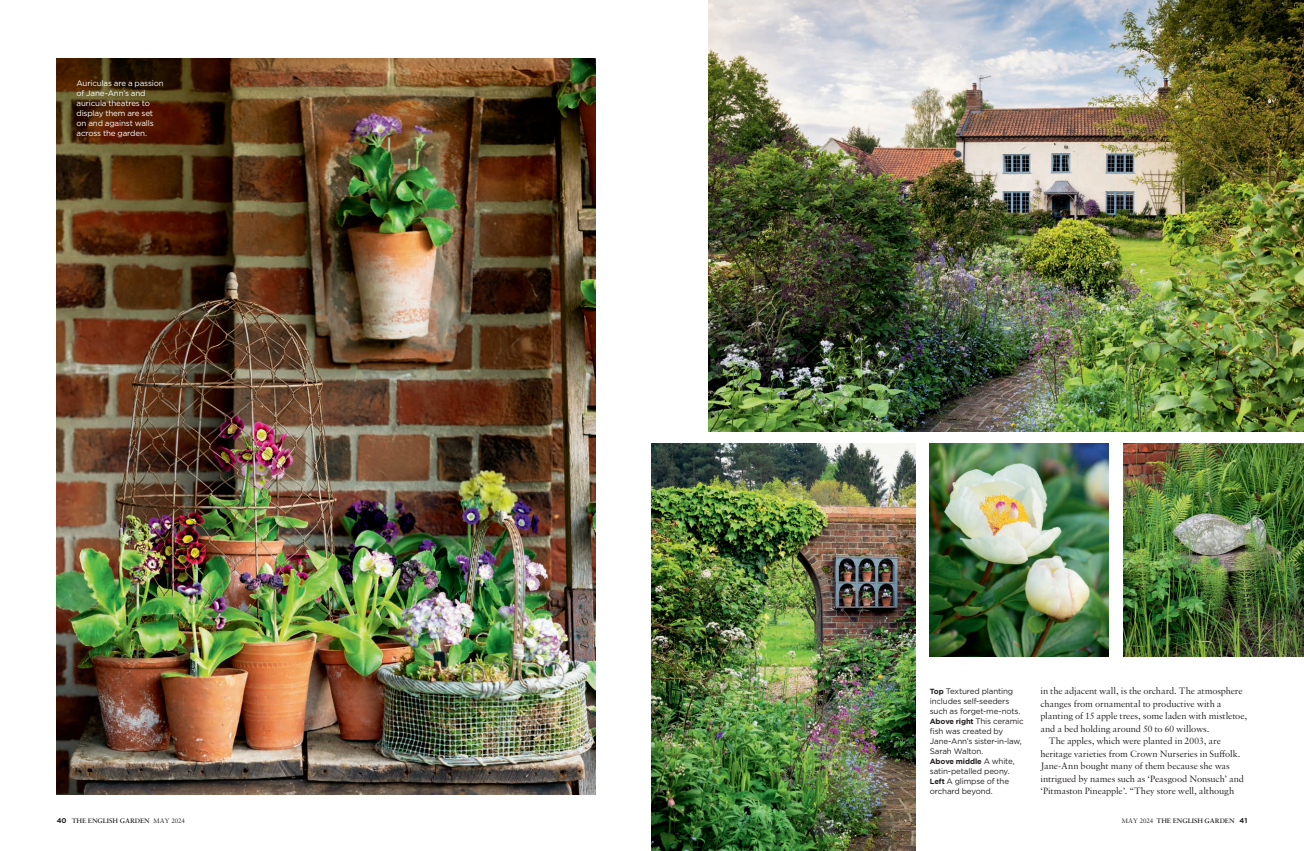
<style>
.page{position:relative;width:1304px;height:851px;background:#fff}
.page>*{position:absolute;margin:0;border:0;box-sizing:border-box;transform-origin:0 0}
.TX_Body_COPY{font:9.8px/12.5px "Sabon MT Std";letter-spacing:-.01em;color:#231f20}
.TX_Body_Copy_INTRO{font:8px/10px "Gotham";letter-spacing:-.02em;color:#231f20}
.TX_Body_Copy_INTRO-2{font:8px/10px "Gotham";letter-spacing:-.015em;color:#fff}
.TX_Body_Copy_INTRO-3{font:700 7.5px "Gotham";letter-spacing:-.01em;color:#231f20}
.t1{font:600 7px "Sabon MT Std";color:#231f20}
.s1{font-weight:700;font-size:7.5px}
.s2{font-weight:400;font-size:8px}
.s3{font-family:"Gotham";font-weight:700}
.s4{font-weight:400}
</style>
<div class="page">
<img style="left:930px;top:444px;width:178px;height:212px">
<img style="left:1123px;top:444px;width:181px;height:212px">
<img style="left:57px;top:58px;width:538px;height:736px">
<img style="left:652px;top:444px;width:264px;height:406px">
<img style="left:709px;top:0;width:595px;height:431px">
<p class="TX_Body_Copy_INTRO-2" style="left:77px;top:78px;width:89px">Auriculas are a passion of Jane-Ann’s and auricula theatres to display them are set on and against walls across the garden.</p>
<p class="TX_Body_Copy_INTRO" style="left:930px;top:685px;width:95px"><span class="s1">Top</span> Textured planting includes self-seeders such as forget-me-nots.<br><span class="s1">Above right</span> This ceramic fish was created by<br>Jane-Ann’s sister-in-law,<br>Sarah Walton.</p>
<p class="TX_Body_Copy_INTRO-3" style="left:930px;top:756px;width:86px">Above middle <span class="s2">A white,</span></p>
<p class="TX_Body_Copy_INTRO" style="left:930px;top:765px;width:81px;text-align:justify">satin-petalled peony.<br><span class="s1">Left</span> A glimpse of the orchard beyond.</p>
<p class="TX_Body_COPY" style="left:1040px;top:684px;width:208px">in the adjacent wall, is the orchard. The atmosphere changes from ornamental to productive with a planting of 15 apple trees, some laden with mistletoe, and a bed holding around 50 to 60 willows.</p>
<p class="TX_Body_COPY" style="left:1040px;top:734px;width:205px;text-indent:9px">The apples, which were planted in 2003, are heritage varieties from Crown Nurseries in Suffolk.<br>Jane-Ann bought many of them because she was intrigued by names such as ‘Peasgood Nonsuch’ and ‘Pitmaston Pineapple’. “They store well, although</p>
<p class="t1" style="left:57px;top:815px;width:130px"><span class="s3">40</span> THE ENGLISH GARDEN <span class="s4">MAY 2024</span></p>
<p class="t1" style="left:1121px;top:815px;width:127px"><span class="s4">MAY 2024</span> THE ENGLISH GARDEN <span class="s3">41</span></p>
</div>
